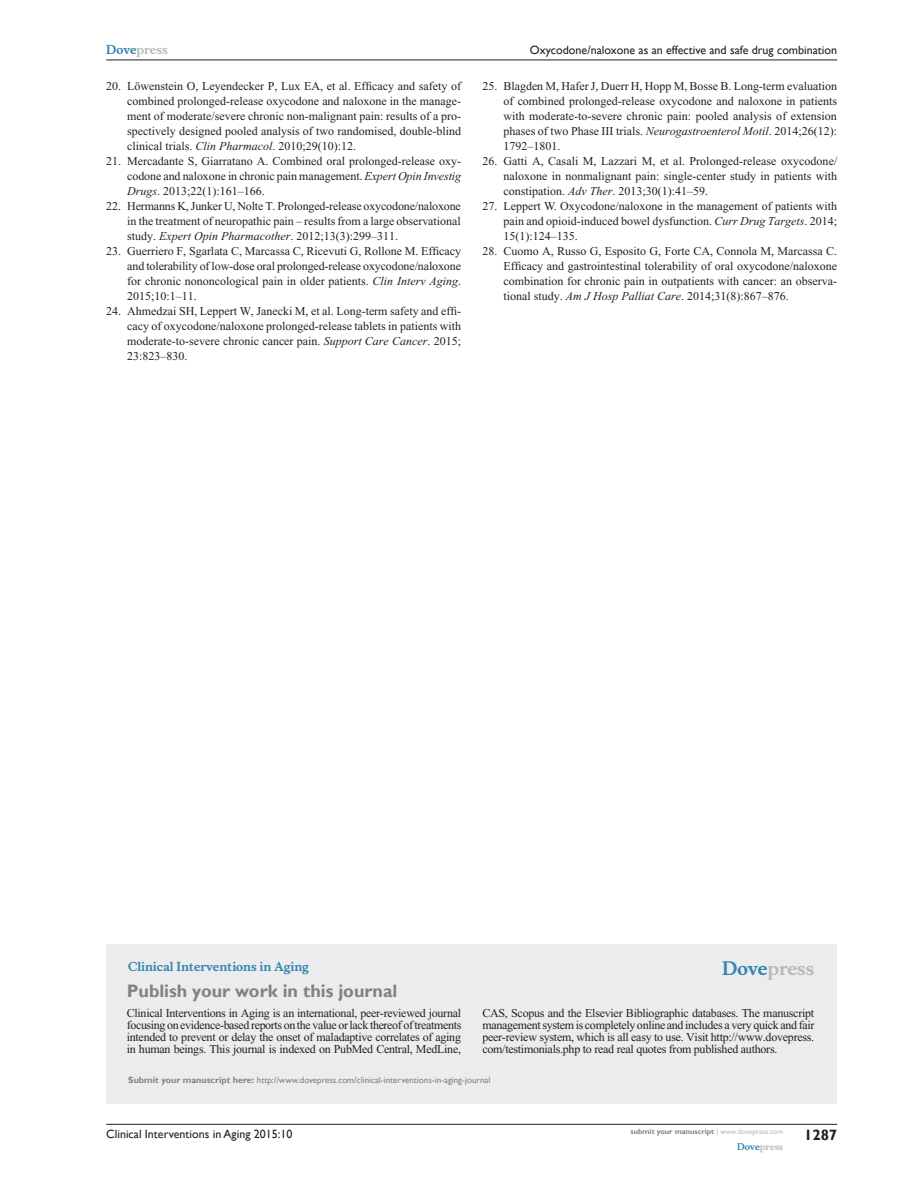
<style>
.page{position:relative;width:918px;height:1188px;background:#fff}
.page>*{position:absolute;margin:0;border:0;box-sizing:border-box;transform-origin:0 0}
.PromBx-H1{font:700 18px "Gill Sans";color:#808285}
.PromBx-Brand{font:700 18px "Musee";color:#b8b9bc}
.t1{font:700 15px "Gill Sans";color:#231f20}
.RefNL2{font:12px/15px "Times New Roman";color:#231f20;text-align:justify}
.PromBx-Tx{font:12px/12px "Times New Roman";letter-spacing:-.02em;color:#231f20;text-align:justify}
.t2{font:12px "Gill Sans";color:#231f20}
.PromBx-JrnlName{font:700 12px "Musee";color:#3485ae}
.t3{font:700 12px "Musee";color:#b8b9bc}
.PromBx-SubmitMssWebA{font:9px "Gill Sans";color:#808285}
.t4{font:700 9px "Musee";color:#b8b9bc}
.t5{font:700 7.5px "Gill Sans";color:#808285}
.s1{color:#3485ae}
.s2{font-style:italic}
.s3{font-weight:700}
.s4{font-weight:400;color:#b8b9bc}
</style>
<div class="page">
<div style="left:106px;top:944px;width:731px;height:159px;background:#ececee"></div>
<hr style="left:106px;top:1124px;width:731px;height:1px;background:#231f20">
<hr style="left:106px;top:60px;width:731px;height:1px;background:#231f20">
<p class="t3" style="left:106px;top:43px;width:63px"><span class="s1">Dove</span>press</p>
<p class="RefNL2" style="left:127px;top:79px;width:335px;text-indent:-21px">20. Löwenstein O, Leyendecker P, Lux EA, et al. Efficacy and safety of combined prolonged-release oxycodone and naloxone in the manage&shy;ment of moderate/severe chronic non-malignant pain: results of a pro&shy;spectively designed pooled analysis of two randomised, double-blind clinical trials. <span class="s2">Clin Pharmacol</span>. 2010;29(10):12.</p>
<p class="RefNL2" style="left:127px;top:154px;width:335px;text-indent:-21px">21. Mercadante S, Giarratano A. Combined oral prolonged-release oxy&shy;codone and naloxone in chronic pain management. <span class="s2">Expert Opin Investig Drugs</span>. 2013;22(1):161–166.</p>
<p class="RefNL2" style="left:127px;top:199px;width:335px;text-indent:-21px">22. Hermanns K, Junker U, Nolte T. Prolonged-release oxycodone/naloxone in the treatment of neuropathic pain – results from a large observational study. <span class="s2">Expert Opin Pharmacother</span>. 2012;13(3):299–311.</p>
<p class="RefNL2" style="left:127px;top:244px;width:335px;text-indent:-21px">23. Guerriero F, Sgarlata C, Marcassa C, Ricevuti G, Rollone M. Efficacy and tolerability of low-dose oral prolonged-release oxycodone/naloxone for chronic nononcological pain in older patients. <span class="s2">Clin Interv Aging</span>.<br>2015;10:1–11.</p>
<p class="RefNL2" style="left:127px;top:304px;width:335px;text-indent:-21px">24. Ahmedzai SH, Leppert W, Janecki M, et al. Long-term safety and effi&shy;cacy of oxycodone/naloxone prolonged-release tablets in patients with moderate-to-severe chronic cancer pain. <span class="s2">Support Care Cancer</span>. 2015; 23:823–830.</p>
<p class="t2" style="left:530px;top:43px;width:309px">Oxycodone/naloxone as an effective and safe drug combination</p>
<p class="RefNL2" style="left:503px;top:79px;width:335px;text-indent:-21px">25. Blagden M, Hafer J, Duerr H, Hopp M, Bosse B. Long-term evaluation of combined prolonged-release oxycodone and naloxone in patients with moderate-to-severe chronic pain: pooled analysis of extension phases of two Phase III trials. <span class="s2">Neurogastroenterol Motil</span>. 2014;26(12):<br>1792–1801.</p>
<p class="RefNL2" style="left:503px;top:154px;width:335px;text-indent:-21px">26. Gatti A, Casali M, Lazzari M, et al. Prolonged-release oxycodone/ naloxone in nonmalignant pain: single-center study in patients with constipation. <span class="s2">Adv Ther</span>. 2013;30(1):41–59.</p>
<p class="RefNL2" style="left:503px;top:199px;width:335px;text-indent:-21px">27. Leppert W. Oxycodone/naloxone in the management of patients with pain and opioid-induced bowel dysfunction. <span class="s2">Curr Drug Targets</span>. 2014; 15(1):124–135.</p>
<p class="RefNL2" style="left:503px;top:244px;width:335px;text-indent:-21px">28. Cuomo A, Russo G, Esposito G, Forte CA, Connola M, Marcassa C.<br>Efficacy and gastrointestinal tolerability of oral oxycodone/naloxone combination for chronic pain in outpatients with cancer: an observa&shy;tional study. <span class="s2">Am J Hosp Palliat Care</span>. 2014;31(8):867–876.</p>
<p class="PromBx-JrnlName" style="left:128px;top:959px;width:182px">Clinical Interventions in Aging</p>
<p class="PromBx-H1" style="left:127px;top:980px;width:272px">Publish your work in this journal</p>
<p class="PromBx-Brand" style="left:722px;top:958px;width:94px"><span class="s1">Dove</span>press</p>
<p class="PromBx-Tx" style="left:127px;top:1007px;width:336px">Clinical Interventions in Aging is an international, peer-reviewed journal focusing on evidence-based reports on the value or lack thereof of treatments intended to prevent or delay the onset of maladaptive correlates of aging in human beings. This journal is indexed on PubMed Central, MedLine,</p>
<p class="PromBx-Tx" style="left:482px;top:1007px;width:333px">CAS, Scopus and the Elsevier Bibliographic databases. The manuscript management system is completely online and includes a very quick and fair peer-review system, which is all easy to use. Visit http://www.dovepress. com/testimonials.php to read real quotes from published authors.</p>
<p class="PromBx-SubmitMssWebA" style="left:128px;top:1075px;width:364px"><span class="s3">Submit your manuscript here:</span> http://www.dovepress.com/clinical-interventions-in-aging-journal</p>
<p class="t2" style="left:106px;top:1127px;width:188px">Clinical Interventions in Aging 2015:10</p>
<p class="t5" style="left:631px;top:1127px;width:154px">submit your manuscript <span class="s4">| www.dovepress.com</span></p>
<p class="t4" style="left:737px;top:1141px;width:48px"><span class="s1">Dove</span>press</p>
<p class="t1" style="left:804px;top:1126px;width:35px">1287</p>
</div>
